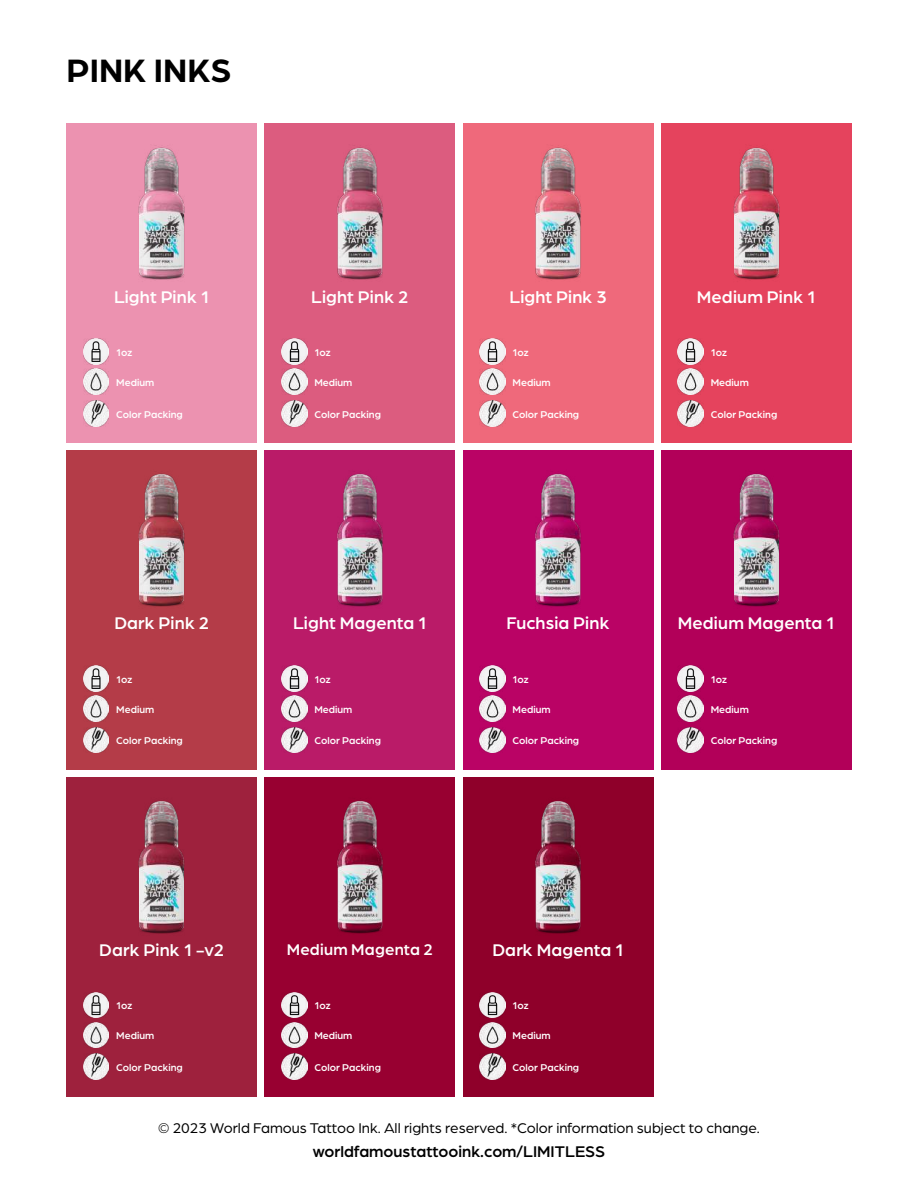
<style>
.page{position:relative;width:918px;height:1188px;background:#fff}
.page>*{position:absolute;margin:0;border:0;box-sizing:border-box;transform-origin:0 0}
.t1{font:700 34.5px "Arboria";color:#000}
.t2{font:500 18px "Arboria";letter-spacing:.01em;color:#fff}
.t3{font:500 16.5px "Arboria";color:#000}
.t4{font:500 16.5px "Arboria";letter-spacing:.01em;color:#fff}
.t5{font:15px "Arboria";color:#000}
.t6{font:500 10.5px "Arboria";color:#fff}
</style>
<div class="page">
<div style="left:463px;top:777px;width:190px;height:319px;background:#8f002a"></div>
<img style="left:535px;top:801px;width:46px;height:133px">
<img style="left:480px;top:1022px;width:25px;height:26px">
<img style="left:480px;top:1054px;width:25px;height:25px">
<img style="left:480px;top:992px;width:25px;height:26px">
<div style="left:67px;top:777px;width:190px;height:319px;background:#9e213d"></div>
<img style="left:138px;top:800px;width:47px;height:134px">
<img style="left:83px;top:1022px;width:26px;height:26px">
<img style="left:83px;top:1054px;width:26px;height:25px">
<img style="left:83px;top:992px;width:26px;height:26px">
<div style="left:265px;top:777px;width:190px;height:319px;background:#980031"></div>
<img style="left:337px;top:800px;width:46px;height:134px">
<img style="left:281px;top:1022px;width:26px;height:26px">
<img style="left:281px;top:1054px;width:26px;height:25px">
<img style="left:281px;top:992px;width:26px;height:26px">
<div style="left:661px;top:124px;width:190px;height:319px;background:#e5435d"></div>
<img style="left:733px;top:145px;width:47px;height:135px">
<img style="left:678px;top:369px;width:25px;height:25px">
<img style="left:678px;top:400px;width:25px;height:26px">
<img style="left:678px;top:339px;width:25px;height:25px">
<div style="left:67px;top:450px;width:190px;height:320px;background:#b43c48"></div>
<img style="left:138px;top:473px;width:47px;height:134px">
<img style="left:83px;top:696px;width:26px;height:25px">
<img style="left:83px;top:727px;width:26px;height:26px">
<img style="left:83px;top:665px;width:26px;height:26px">
<div style="left:265px;top:124px;width:190px;height:319px;background:#dc5c7f"></div>
<img style="left:337px;top:145px;width:46px;height:135px">
<img style="left:281px;top:369px;width:26px;height:25px">
<img style="left:281px;top:400px;width:26px;height:26px">
<img style="left:281px;top:339px;width:26px;height:25px">
<div style="left:67px;top:124px;width:190px;height:319px;background:#ec92b0"></div>
<img style="left:138px;top:145px;width:47px;height:135px">
<img style="left:83px;top:369px;width:26px;height:25px">
<img style="left:83px;top:400px;width:26px;height:26px">
<img style="left:83px;top:339px;width:26px;height:25px">
<div style="left:463px;top:124px;width:190px;height:319px;background:#ef697b"></div>
<img style="left:535px;top:145px;width:46px;height:135px">
<img style="left:480px;top:369px;width:25px;height:25px">
<img style="left:480px;top:400px;width:25px;height:26px">
<img style="left:480px;top:339px;width:25px;height:25px">
<div style="left:265px;top:450px;width:190px;height:320px;background:#ba1b68"></div>
<img style="left:337px;top:473px;width:46px;height:134px">
<img style="left:281px;top:696px;width:26px;height:25px">
<img style="left:281px;top:727px;width:26px;height:26px">
<img style="left:281px;top:665px;width:26px;height:26px">
<div style="left:463px;top:450px;width:190px;height:320px;background:#ba0365"></div>
<img style="left:535px;top:473px;width:46px;height:134px">
<img style="left:480px;top:696px;width:25px;height:25px">
<img style="left:480px;top:727px;width:25px;height:26px">
<img style="left:480px;top:665px;width:25px;height:26px">
<div style="left:661px;top:450px;width:190px;height:320px;background:#b20059"></div>
<img style="left:733px;top:473px;width:47px;height:134px">
<img style="left:678px;top:696px;width:25px;height:25px">
<img style="left:678px;top:727px;width:25px;height:26px">
<img style="left:678px;top:665px;width:25px;height:26px">
<h1 class="t1" style="left:67px;top:47px;width:167px">PINK INKS</h1>
<h2 class="t2" style="left:114px;top:284px;width:97px">Light Pink 1</h2>
<h2 class="t2" style="left:311px;top:284px;width:99px">Light Pink 2</h2>
<h2 class="t2" style="left:509px;top:284px;width:99px">Light Pink 3</h2>
<h2 class="t2" style="left:697px;top:284px;width:120px">Medium Pink 1</h2>
<p class="t6" style="left:116px;top:345px;width:18px">1oz</p>
<p class="t6" style="left:314px;top:345px;width:18px">1oz</p>
<p class="t6" style="left:513px;top:345px;width:18px">1oz</p>
<p class="t6" style="left:711px;top:345px;width:18px">1oz</p>
<p class="t6" style="left:116px;top:375px;width:40px">Medium</p>
<p class="t6" style="left:116px;top:407px;width:68px">Color Packing</p>
<p class="t6" style="left:314px;top:375px;width:40px">Medium</p>
<p class="t6" style="left:314px;top:407px;width:68px">Color Packing</p>
<p class="t6" style="left:513px;top:375px;width:40px">Medium</p>
<p class="t6" style="left:513px;top:407px;width:68px">Color Packing</p>
<p class="t6" style="left:711px;top:375px;width:40px">Medium</p>
<p class="t6" style="left:711px;top:407px;width:68px">Color Packing</p>
<h2 class="t2" style="left:114px;top:611px;width:96px">Dark Pink 2</h2>
<h2 class="t2" style="left:293px;top:611px;width:135px">Light Magenta 1</h2>
<h2 class="t2" style="left:507px;top:611px;width:104px">Fuchsia Pink</h2>
<h2 class="t2" style="left:678px;top:611px;width:158px">Medium Magenta 1</h2>
<p class="t6" style="left:116px;top:672px;width:18px">1oz</p>
<p class="t6" style="left:314px;top:672px;width:18px">1oz</p>
<p class="t6" style="left:513px;top:672px;width:18px">1oz</p>
<p class="t6" style="left:711px;top:672px;width:18px">1oz</p>
<p class="t6" style="left:116px;top:702px;width:40px">Medium</p>
<p class="t6" style="left:116px;top:734px;width:68px">Color Packing</p>
<p class="t6" style="left:314px;top:702px;width:40px">Medium</p>
<p class="t6" style="left:314px;top:734px;width:68px">Color Packing</p>
<p class="t6" style="left:513px;top:702px;width:40px">Medium</p>
<p class="t6" style="left:513px;top:734px;width:68px">Color Packing</p>
<p class="t6" style="left:711px;top:702px;width:40px">Medium</p>
<p class="t6" style="left:711px;top:734px;width:68px">Color Packing</p>
<h2 class="t2" style="left:99px;top:938px;width:126px">Dark Pink 1 -v2</h2>
<h3 class="t4" style="left:287px;top:938px;width:148px">Medium Magenta 2</h3>
<h2 class="t2" style="left:492px;top:938px;width:133px">Dark Magenta 1</h2>
<p class="t6" style="left:116px;top:999px;width:18px">1oz</p>
<p class="t6" style="left:314px;top:999px;width:18px">1oz</p>
<p class="t6" style="left:513px;top:999px;width:18px">1oz</p>
<p class="t6" style="left:116px;top:1029px;width:40px">Medium</p>
<p class="t6" style="left:116px;top:1060px;width:68px">Color Packing</p>
<p class="t6" style="left:314px;top:1029px;width:40px">Medium</p>
<p class="t6" style="left:314px;top:1060px;width:68px">Color Packing</p>
<p class="t6" style="left:513px;top:1029px;width:40px">Medium</p>
<p class="t6" style="left:513px;top:1060px;width:68px">Color Packing</p>
<h3 class="t5" style="left:158px;top:1118px;width:603px">© 2023 World Famous Tattoo Ink. All rights reserved. *Color information subject to change.</h3>
<h3 class="t3" style="left:313px;top:1140px;width:294px">worldfamoustattooink.com/LIMITLESS</h3>
</div>
